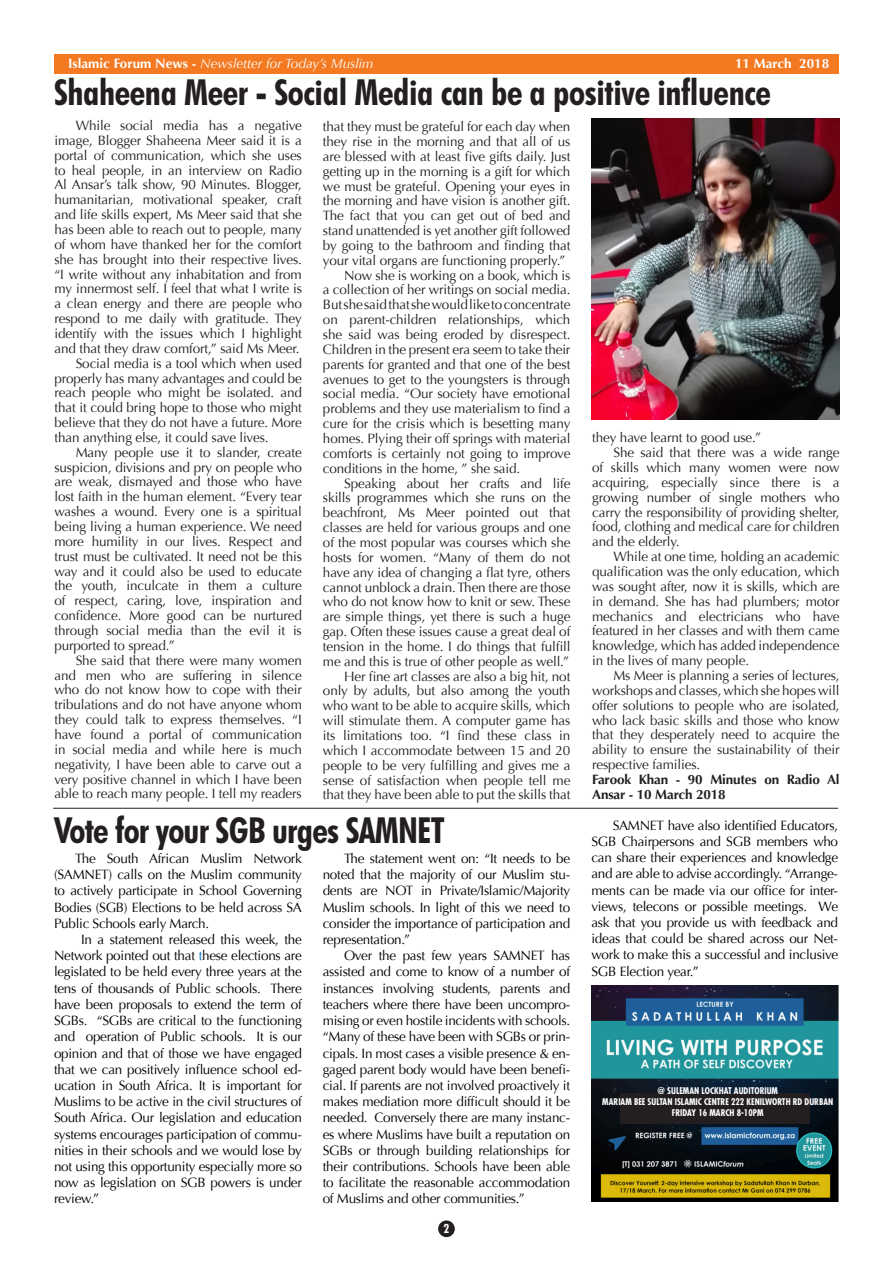
<style>
.page{position:relative;width:893px;height:1263px;background:#fff}
.page>*{position:absolute;margin:0;border:0;box-sizing:border-box;transform-origin:0 0}
.t1{font:700 condensed 36px "Futura BT";letter-spacing:-.01em;color:#231f20}
.t2{font:13.5px/14.9px "Optima";letter-spacing:-.01em;color:#231f20;text-align:justify}
.Default{font:13.5px/16.2px "Optima";letter-spacing:-.02em;color:#000;text-align:justify}
.t3{font:700 13.5px/14.9px "Optima";letter-spacing:-.01em;color:#231f20}
.t4{font:italic 13.5px "Optima";color:#fff}
.t5{font:700 13.5px "Optima";color:#fff}
.t6{font:700 condensed 12px "Futura Std";color:#fff}
.t7{font:700 condensed 9px "Futura";color:#fff}
.s1{font-weight:700;font-style:normal}
.s2{color:#006fc0}
</style>
<div class="page">
<div style="left:438px;top:1220px;width:17px;height:17px;background:#231f20;border-radius:50%"></div>
<div style="left:54px;top:54px;width:785px;height:19px;background:#f47921"></div>
<img style="left:591px;top:119px;width:248px;height:301px">
<img style="left:592px;top:986px;width:247px;height:215px">
<hr style="left:53px;top:808px;width:785px;height:1px;background:#231f20">
<div style="left:620px;top:1093px;width:190px;height:30px;background:#231f20"></div>
<p class="t4" style="left:68px;top:56px;width:307px"><span class="s1">Islamic Forum News -</span> Newsletter for Today’s Muslim</p>
<p class="t5" style="left:735px;top:56px;width:96px">11 March 2018</p>
<p class="t1" style="left:54px;top:71px;width:718px">Shaheena Meer - Social Media can be a positive influence</p>
<p class="t2" style="left:54px;top:118px;width:249px;text-indent:21px">While social media has a negative image, Blogger Shaheena Meer said it is a portal of communication, which she uses to heal people, in an interview on Radio Al Ansar’s talk show, 90 Minutes. Blogger, humanitarian, motivational speaker, craft and life skills expert, Ms Meer said that she has been able to reach out to people, many of whom have thanked her for the comfort she has brought into their respective lives. “I write without any inhabitation and from my innermost self. I feel that what I write is a clean energy and there are people who respond to me daily with gratitude. They identify with the issues which I highlight and that they draw comfort,” said Ms Meer.</p>
<p class="t2" style="left:54px;top:356px;width:249px;text-indent:21px">Social media is a tool which when used properly has many advantages and could be reach people who might be isolated. and that it could bring hope to those who might believe that they do not have a future. More than anything else, it could save lives.</p>
<p class="t2" style="left:54px;top:445px;width:249px;text-indent:21px">Many people use it to slander, create suspicion, divisions and pry on people who are weak, dismayed and those who have lost faith in the human element. “Every tear washes a wound. Every one is a spiritual being living a human experience. We need more humility in our lives. Respect and trust must be cultivated. It need not be this way and it could also be used to educate the youth, inculcate in them a culture of respect, caring, love, inspiration and confidence. More good can be nurtured through social media than the evil it is purported to spread.”</p>
<p class="t2" style="left:54px;top:653px;width:249px;text-indent:21px">She said that there were many women and men who are suffering in silence who do not know how to cope with their tribulations and do not have anyone whom they could talk to express themselves. “I have found a portal of communication in social media and while here is much negativity, I have been able to carve out a very positive channel in which I have been able to reach many people. I tell my readers</p>
<p class="t2" style="left:323px;top:119px;width:249px">that they must be grateful for each day when they rise in the morning and that all of us are blessed with at least five gifts daily. Just getting up in the morning is a gift for which we must be grateful. Opening your eyes in the morning and have vision is another gift.<br>The fact that you can get out of bed and stand unattended is yet another gift followed by going to the bathroom and finding that your vital organs are functioning properly.”</p>
<p class="t2" style="left:323px;top:268px;width:249px;text-indent:21px">Now she is working on a book, which is a collection of her writings on social media.<br>But she said that she would like to concentrate on parent-children relationships, which she said was being eroded by disrespect.<br>Children in the present era seem to take their parents for granted and that one of the best avenues to get to the youngsters is through social media. “Our society have emotional problems and they use materialism to find a cure for the crisis which is besetting many homes. Plying their off springs with material comforts is certainly not going to improve conditions in the home, ” she said.</p>
<p class="t2" style="left:323px;top:476px;width:249px;text-indent:21px">Speaking about her crafts and life skills programmes which she runs on the beachfront, Ms Meer pointed out that classes are held for various groups and one of the most popular was courses which she hosts for women. “Many of them do not have any idea of changing a flat tyre, others cannot unblock a drain. Then there are those who do not know how to knit or sew. These are simple things, yet there is such a huge gap. Often these issues cause a great deal of tension in the home. I do things that fulfill me and this is true of other people as well.”</p>
<p class="t2" style="left:323px;top:669px;width:249px;text-indent:21px">Her fine art classes are also a big hit, not only by adults, but also among the youth who want to be able to acquire skills, which will stimulate them. A computer game has its limitations too. “I find these class in which I accommodate between 15 and 20 people to be very fulfilling and gives me a sense of satisfaction when people tell me that they have been able to put the skills that</p>
<p class="t1" style="left:55px;top:809px;width:392px">Vote for your SGB urges SAMNET</p>
<p class="Default" style="left:54px;top:850px;width:249px;text-indent:21px">The South African Muslim Network (SAMNET) calls on the Muslim community to actively participate in School Governing Bodies (SGB) Elections to be held across SA Public Schools early March.</p>
<p class="Default" style="left:54px;top:931px;width:249px;text-indent:27px">In a statement released this week, the Network pointed out that <span class="s2">t</span>hese elections are legislated to be held every three years at the tens of thousands of Public schools. There have been proposals to extend the term of SGBs. “SGBs are critical to the functioning and operation of Public schools. It is our opinion and that of those we have engaged that we can positively influence school ed&shy;ucation in South Africa. It is important for Muslims to be active in the civil structures of South Africa. Our legislation and education systems encourages participation of commu&shy;nities in their schools and we would lose by not using this opportunity especially more so now as legislation on SGB powers is under review.”</p>
<p class="Default" style="left:323px;top:850px;width:249px;text-indent:21px">The statement went on: “It needs to be noted that the majority of our Muslim stu&shy;dents are NOT in Private/Islamic/Majority Muslim schools. In light of this we need to consider the importance of participation and representation.”</p>
<p class="Default" style="left:323px;top:948px;width:249px;text-indent:21px">Over the past few years SAMNET has assisted and come to know of a number of instances involving students, parents and teachers where there have been uncompro&shy;mising or even hostile incidents with schools. “Many of these have been with SGBs or prin&shy;cipals. In most cases a visible presence &amp; en&shy;gaged parent body would have been benefi&shy;cial. If parents are not involved proactively it makes mediation more difficult should it be needed. Conversely there are many instanc&shy;es where Muslims have built a reputation on SGBs or through building relationships for their contributions. Schools have been able to facilitate the reasonable accommodation of Muslims and other communities.”</p>
<p class="t6" style="left:444px;top:1221px;width:7px">2</p>
<p class="t2" style="left:592px;top:430px;width:170px">they have learnt to good use.”</p>
<p class="t2" style="left:592px;top:445px;width:249px;text-indent:21px">She said that there was a wide range of skills which many women were now acquiring, especially since there is a growing number of single mothers who carry the responsibility of providing shelter, food, clothing and medical care for children and the elderly.</p>
<p class="t2" style="left:592px;top:549px;width:249px;text-indent:21px">While at one time, holding an academic qualification was the only education, which was sought after, now it is skills, which are in demand. She has had plumbers; motor mechanics and electricians who have featured in her classes and with them came knowledge, which has added independence in the lives of many people.</p>
<p class="t2" style="left:592px;top:668px;width:249px;text-indent:21px">Ms Meer is planning a series of lectures, workshops and classes, which she hopes will offer solutions to people who are isolated, who lack basic skills and those who know that they desperately need to acquire the ability to ensure the sustainability of their respective families.</p>
<p class="t3" style="left:592px;top:772px;width:249px">Farook Khan - 90 Minutes on Radio Al<br>Ansar - 10 March 2018</p>
<p class="Default" style="left:591px;top:817px;width:248px;text-indent:21px">SAMNET have also identified Educators, SGB Chairpersons and SGB members who can share their experiences and knowledge and are able to advise accordingly. “Arrange&shy;ments can be made via our office for inter&shy;views, telecons or possible meetings. We ask that you provide us with feedback and ideas that could be shared across our Net&shy;work to make this a successful and inclusive SGB Election year.”</p>
<p class="t7" style="left:657px;top:1085px;width:122px">@ SULEMAN LOCKHAT AUDITORIUM</p>
<p class="t7" style="left:602px;top:1096px;width:232px">MARIAM BEE SULTAN ISLAMIC CENTRE 222 KENILWORTH RD DURBAN</p>
<p class="t7" style="left:672px;top:1107px;width:93px">FRIDAY 16 MARCH 8-10PM</p>
</div>
